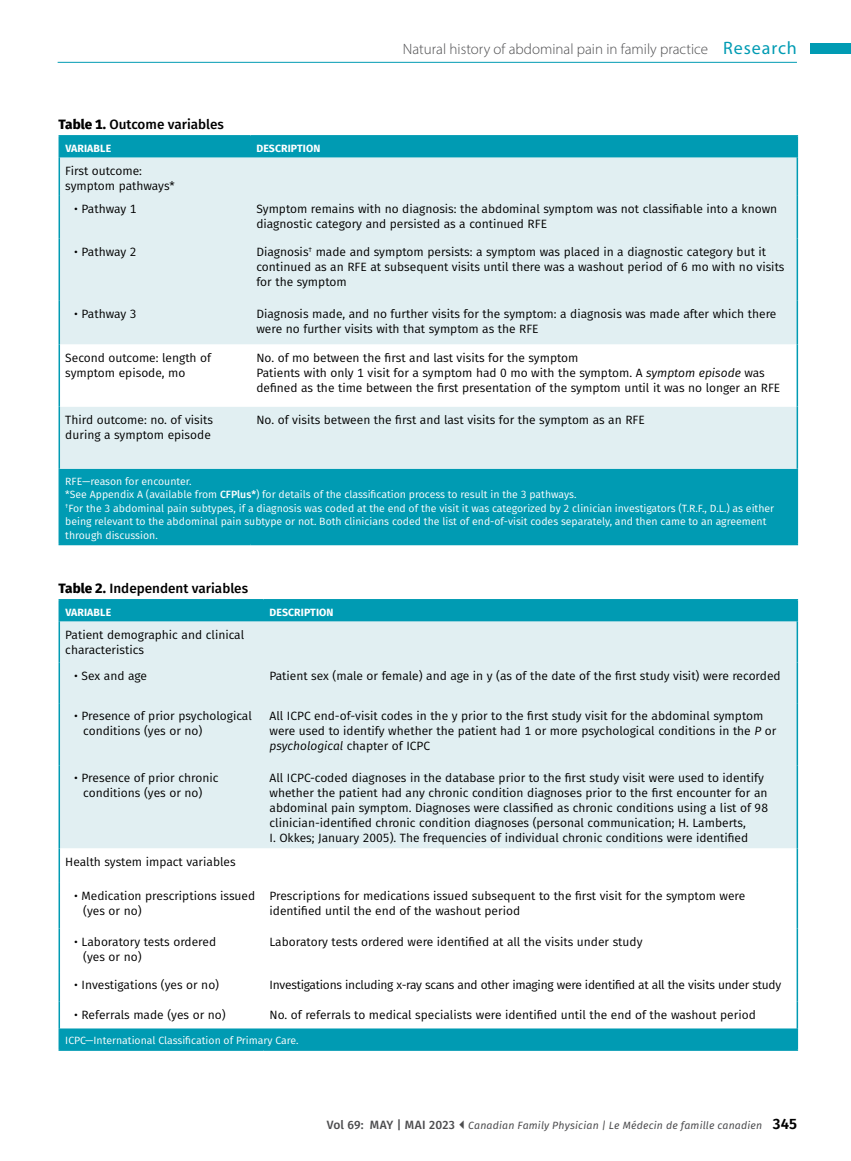
<style>
.page{position:relative;width:851px;height:1161px;background:#fff}
.page>*{position:absolute;margin:0;border:0;box-sizing:border-box;transform-origin:0 0}
.t1{font:300 15px "Myriad Pro";color:#4d4d4f}
.TableTitle{font:500 13.5px "Fira Sans";color:#000}
.TableBody{font:12px/15px "Fira Sans";color:#000}
.TableBullet{font:12px/15px "Fira Sans";color:#000}
.TableBody-2{font:12px "Fira Sans";letter-spacing:-.02em;color:#000}
.TableNote{font:10.5px/13.5px "Fira Sans";color:#fff}
.t2{font:italic 10.5px "Fira Sans";letter-spacing:.015em;color:#4d4d4f}
.TableColumnHead{font:700 10.5px "Fira Sans";letter-spacing:.01em;color:#fff}
.s1{font-weight:400;font-size:18px;color:#009bb3}
.s2{font-weight:800}
.s3{font-style:italic}
.s4{font-weight:500}
.s5{font-weight:500;font-style:normal;font-size:12px}
.s6{font-weight:600;font-style:normal;font-size:15px;color:#000}
</style>
<div class="page">
<hr style="left:58px;top:62px;width:739px;height:1px;background:#009bb3">
<div style="left:810px;top:44px;width:40px;height:10px;background:#009bb3"></div>
<div style="left:60px;top:137px;width:736px;height:407px;background:#009bb3"></div>
<div style="left:60px;top:158px;width:736px;height:311px;background:#e1eff2"></div>
<svg style="left:60px;top:345px;width:736px;height:62px"></svg>
<hr style="left:796px;top:469px;width:2px;height:75px;background:#009bb3">
<hr style="left:58px;top:135px;width:192px;height:2px;background:#009bb3">
<hr style="left:58px;top:137px;width:2px;height:21px;background:#009bb3">
<hr style="left:250px;top:135px;width:548px;height:2px;background:#009bb3">
<hr style="left:796px;top:137px;width:2px;height:21px;background:#009bb3">
<hr style="left:58px;top:158px;width:2px;height:38px;background:#009bb3">
<hr style="left:796px;top:158px;width:2px;height:38px;background:#009bb3">
<hr style="left:58px;top:196px;width:2px;height:43px;background:#009bb3">
<hr style="left:796px;top:196px;width:2px;height:43px;background:#009bb3">
<hr style="left:58px;top:239px;width:2px;height:62px;background:#009bb3">
<hr style="left:796px;top:239px;width:2px;height:62px;background:#009bb3">
<hr style="left:58px;top:301px;width:2px;height:44px;background:#009bb3">
<hr style="left:796px;top:301px;width:2px;height:44px;background:#009bb3">
<hr style="left:58px;top:345px;width:2px;height:62px;background:#009bb3">
<hr style="left:796px;top:345px;width:2px;height:62px;background:#009bb3">
<hr style="left:58px;top:407px;width:2px;height:62px;background:#009bb3">
<hr style="left:796px;top:407px;width:2px;height:62px;background:#009bb3">
<hr style="left:58px;top:469px;width:2px;height:75px;background:#009bb3">
<hr style="left:58px;top:544px;width:192px;height:1px;background:#009bb3">
<hr style="left:250px;top:544px;width:548px;height:1px;background:#009bb3">
<div style="left:60px;top:601px;width:736px;height:448px;background:#009bb3"></div>
<div style="left:60px;top:622px;width:736px;height:226px;background:#e1eff2"></div>
<svg style="left:60px;top:848px;width:736px;height:180px"></svg>
<hr style="left:796px;top:1028px;width:2px;height:21px;background:#009bb3">
<hr style="left:58px;top:599px;width:205px;height:2px;background:#009bb3">
<hr style="left:58px;top:601px;width:2px;height:21px;background:#009bb3">
<hr style="left:263px;top:599px;width:535px;height:2px;background:#009bb3">
<hr style="left:796px;top:601px;width:2px;height:21px;background:#009bb3">
<hr style="left:58px;top:622px;width:2px;height:40px;background:#009bb3">
<hr style="left:796px;top:622px;width:2px;height:40px;background:#009bb3">
<hr style="left:58px;top:662px;width:2px;height:41px;background:#009bb3">
<hr style="left:796px;top:662px;width:2px;height:41px;background:#009bb3">
<hr style="left:58px;top:703px;width:2px;height:62px;background:#009bb3">
<hr style="left:796px;top:703px;width:2px;height:62px;background:#009bb3">
<hr style="left:58px;top:765px;width:2px;height:83px;background:#009bb3">
<hr style="left:796px;top:765px;width:2px;height:83px;background:#009bb3">
<hr style="left:58px;top:848px;width:2px;height:35px;background:#009bb3">
<hr style="left:796px;top:848px;width:2px;height:35px;background:#009bb3">
<hr style="left:58px;top:883px;width:2px;height:45px;background:#009bb3">
<hr style="left:796px;top:883px;width:2px;height:45px;background:#009bb3">
<hr style="left:58px;top:928px;width:2px;height:44px;background:#009bb3">
<hr style="left:796px;top:928px;width:2px;height:44px;background:#009bb3">
<hr style="left:58px;top:972px;width:2px;height:29px;background:#009bb3">
<hr style="left:796px;top:972px;width:2px;height:29px;background:#009bb3">
<hr style="left:58px;top:1001px;width:2px;height:27px;background:#009bb3">
<hr style="left:796px;top:1001px;width:2px;height:27px;background:#009bb3">
<hr style="left:58px;top:1028px;width:2px;height:21px;background:#009bb3">
<hr style="left:58px;top:1049px;width:205px;height:2px;background:#009bb3">
<hr style="left:263px;top:1049px;width:535px;height:2px;background:#009bb3">
<p class="t1" style="left:403px;top:40px;width:395px">Natural history of abdominal pain in family practice <span class="s1">Research</span></p>
<p class="TableTitle" style="left:58px;top:114px;width:167px"><span class="s2">Table 1.</span> Outcome variables</p>
<p class="TableColumnHead" style="left:65px;top:139px;width:47px">VARIABLE</p>
<p class="TableColumnHead" style="left:256px;top:139px;width:65px">DESCRIPTION</p>
<p class="TableBody" style="left:65px;top:163px;width:111px">First outcome: symptom pathways*</p>
<p class="TableBullet" style="left:74px;top:201px;width:64px">• Pathway 1</p>
<p class="TableBody" style="left:256px;top:201px;width:522px">Symptom remains with no diagnosis: the abdominal symptom was not classifiable into a known diagnostic category and persisted as a continued RFE</p>
<p class="TableBullet" style="left:74px;top:244px;width:64px">• Pathway 2</p>
<p class="TableBody" style="left:256px;top:244px;width:529px">Diagnosis<sup>†</sup> made and symptom persists: a symptom was placed in a diagnostic category but it continued as an RFE at subsequent visits until there was a washout period of 6 mo with no visits for the symptom</p>
<p class="TableBullet" style="left:74px;top:306px;width:64px">• Pathway 3</p>
<p class="TableBody" style="left:256px;top:306px;width:521px">Diagnosis made, and no further visits for the symptom: a diagnosis was made after which there were no further visits with that symptom as the RFE</p>
<p class="TableBody" style="left:65px;top:350px;width:147px">Second outcome: length of symptom episode, mo</p>
<p class="TableBody" style="left:256px;top:350px;width:323px">No. of mo between the first and last visits for the symptom</p>
<p class="TableBody" style="left:256px;top:365px;width:525px">Patients with only 1 visit for a symptom had 0 mo with the symptom. A <span class="s3">symptom episode</span> was defined as the time between the first presentation of the symptom until it was no longer an RFE</p>
<p class="TableBody" style="left:65px;top:412px;width:149px">Third outcome: no. of visits during a symptom episode</p>
<p class="TableBody" style="left:256px;top:412px;width:390px">No. of visits between the first and last visits for the symptom as an RFE</p>
<p class="TableNote" style="left:65px;top:474px;width:128px">RFE—reason for encounter.</p>
<p class="TableNote" style="left:65px;top:487px;width:512px">*See Appendix A (available from <span class="s4">CFPlus*</span>) for details of the classification process to result in the 3 pathways.</p>
<p class="TableNote" style="left:65px;top:501px;width:710px"><sup>†</sup>For the 3 abdominal pain subtypes, if a diagnosis was coded at the end of the visit it was categorized by 2 clinician investigators (T.R.F., D.L.) as either being relevant to the abdominal pain subtype or not. Both clinicians coded the list of end-of-visit codes separately, and then came to an agreement through discussion.</p>
<p class="TableTitle" style="left:58px;top:577px;width:191px"><span class="s2">Table 2.</span> Independent variables</p>
<p class="TableColumnHead" style="left:65px;top:603px;width:47px">VARIABLE</p>
<p class="TableColumnHead" style="left:269px;top:603px;width:65px">DESCRIPTION</p>
<p class="TableBody" style="left:65px;top:627px;width:180px">Patient demographic and clinical characteristics</p>
<p class="TableBullet" style="left:74px;top:668px;width:74px">• Sex and age</p>
<p class="TableBody" style="left:269px;top:668px;width:512px">Patient sex (male or female) and age in y (as of the date of the first study visit) were recorded</p>
<p class="TableBullet" style="left:83px;top:708px;width:170px;text-indent:-9px">• Presence of prior psychological conditions (yes or no)</p>
<p class="TableBody" style="left:269px;top:708px;width:508px">All ICPC end-of-visit codes in the y prior to the first study visit for the abdominal symptom were used to identify whether the patient had 1 or more psychological conditions in the <span class="s3">P</span> or <span class="s3">psychological</span> chapter of ICPC</p>
<p class="TableBullet" style="left:74px;top:771px;width:146px;text-align:center">• Presence of prior chronic conditions (yes or no)</p>
<p class="TableBody" style="left:269px;top:771px;width:500px">All ICPC-coded diagnoses in the database prior to the first study visit were used to identify whether the patient had any chronic condition diagnoses prior to the first encounter for an abdominal pain symptom. Diagnoses were classified as chronic conditions using a list of 98 clinician-identified chronic condition diagnoses (personal communication; H. Lamberts,<br>I. Okkes; January 2005). The frequencies of individual chronic conditions were identified</p>
<p class="TableBody" style="left:65px;top:854px;width:172px">Health system impact variables</p>
<p class="TableBullet" style="left:83px;top:888px;width:173px;text-indent:-9px">• Medication prescriptions issued (yes or no)</p>
<p class="TableBody" style="left:269px;top:888px;width:477px">Prescriptions for medications issued subsequent to the first visit for the symptom were identified until the end of the washout period</p>
<p class="TableBullet" style="left:83px;top:934px;width:134px;text-indent:-9px">• Laboratory tests ordered (yes or no)</p>
<p class="TableBody" style="left:269px;top:934px;width:374px">Laboratory tests ordered were identified at all the visits under study</p>
<p class="TableBullet" style="left:74px;top:977px;width:146px">• Investigations (yes or no)</p>
<p class="TableBody-2" style="left:269px;top:976px;width:513px">Investigations including x-ray scans and other imaging were identified at all the visits under study</p>
<p class="TableBullet" style="left:74px;top:1007px;width:153px">• Referrals made (yes or no)</p>
<p class="TableBody" style="left:269px;top:1007px;width:488px">No. of referrals to medical specialists were identified until the end of the washout period</p>
<p class="TableNote" style="left:65px;top:1033px;width:235px">ICPC—International Classification of Primary Care.</p>
<p class="t2" style="left:327px;top:1117px;width:471px"><span class="s5">Vol 69: MAY | MAI 2023</span> Canadian Family Physician | Le Médecin de famille canadien <span class="s6">345</span></p>
</div>
